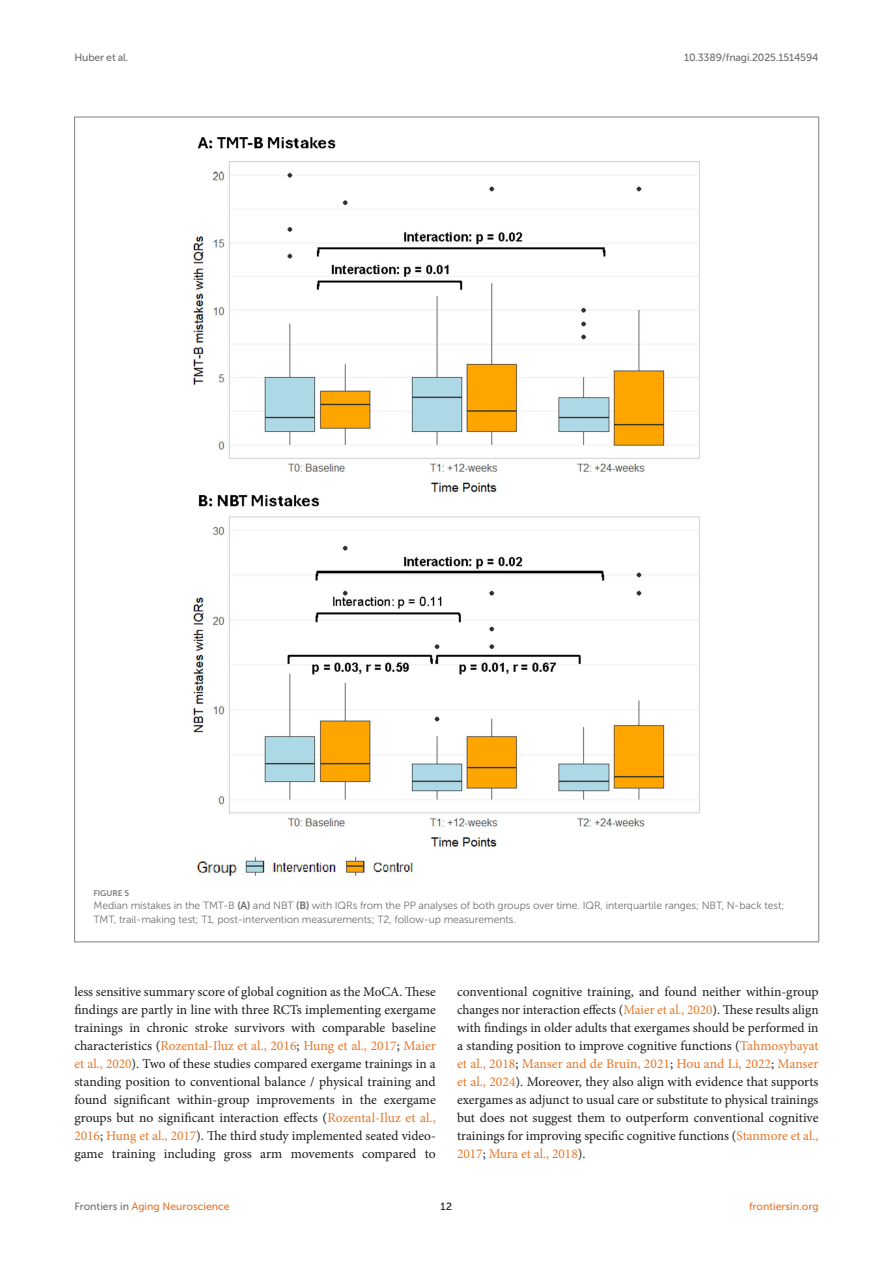
<style>
.page{position:relative;width:893px;height:1263px;background:#fff}
.page>*{position:absolute;margin:0;border:0;box-sizing:border-box;transform-origin:0 0}
.TEXT{font:13.5px/18px "Minion Pro";color:#1b1c1b;text-align:justify}
.FIG_LEG{font:10.5px/13.5px "Museo Sans 300";letter-spacing:-.01em;color:#706f70}
.t1{font:10.5px "Museo Sans 500";color:#e87626}
.t2{font:10.5px "Museo Sans 500";letter-spacing:-.015em;color:#706f70}
.t3{font:10.5px "Museo Sans 500";color:#1b1c1b}
.FIG_HD{font:8.25px "Museo Sans 700";letter-spacing:-.01em;color:#7e7f7f}
.s1{font-family:"Museo Sans 700"}
.s2{color:#e87626}
.s3{color:#706f70}
</style>
<div class="page">
<img style="left:192px;top:137px;width:508px;height:739px">
<p class="t2" style="left:74px;top:51px;width:56px">Huber et al.</p>
<p class="t2" style="left:684px;top:51px;width:136px">10.3389/fnagi.2025.1514594</p>
<p class="FIG_HD" style="left:94px;top:888px;width:37px">FIGURE 5</p>
<p class="FIG_LEG" style="left:94px;top:899px;width:692px">Median mistakes in the TMT-B <span class="s1">(A)</span> and NBT <span class="s1">(B)</span> with IQRs from the PP analyses of both groups over time. IQR, interquartile ranges; NBT, N-back test;<br>TMT, trail-making test; T1, post-intervention measurements; T2, follow-up measurements.</p>
<p class="TEXT" style="left:74px;top:983px;width:363px">less sensitive summary score of global cognition as the MoCA. These findings are partly in line with three RCTs implementing exergame trainings in chronic stroke survivors with comparable baseline characteristics (<span class="s2">Rozental-Iluz et al., 2016</span>; <span class="s2">Hung et al., 2017</span>; <span class="s2">Maier et al., 2020</span>). Two of these studies compared exergame trainings in a standing position to conventional balance / physical training and found significant within-group improvements in the exergame groups but no significant interaction effects (<span class="s2">Rozental-Iluz et al., 2016</span>; <span class="s2">Hung et al., 2017</span>). The third study implemented seated video&shy;game training including gross arm movements compared to</p>
<p class="TEXT" style="left:457px;top:983px;width:363px">conventional cognitive training, and found neither within-group changes nor interaction effects (<span class="s2">Maier et al., 2020</span>). These results align with findings in older adults that exergames should be performed in a standing position to improve cognitive functions (<span class="s2">Tahmosybayat et al., 2018</span>; <span class="s2">Manser and de Bruin, 2021</span>; <span class="s2">Hou and Li, 2022</span>; <span class="s2">Manser et al., 2024</span>). Moreover, they also align with evidence that supports exergames as adjunct to usual care or substitute to physical trainings but does not suggest them to outperform conventional cognitive trainings for improving specific cognitive functions (<span class="s2">Stanmore et al., 2017</span>; <span class="s2">Mura et al., 2018</span>).</p>
<p class="t1" style="left:74px;top:1200px;width:157px"><span class="s3">Frontiers in</span> Aging Neuroscience</p>
<p class="t3" style="left:441px;top:1200px;width:13px">12</p>
<p class="t1" style="left:749px;top:1200px;width:71px">frontiersin.org</p>
</div>
